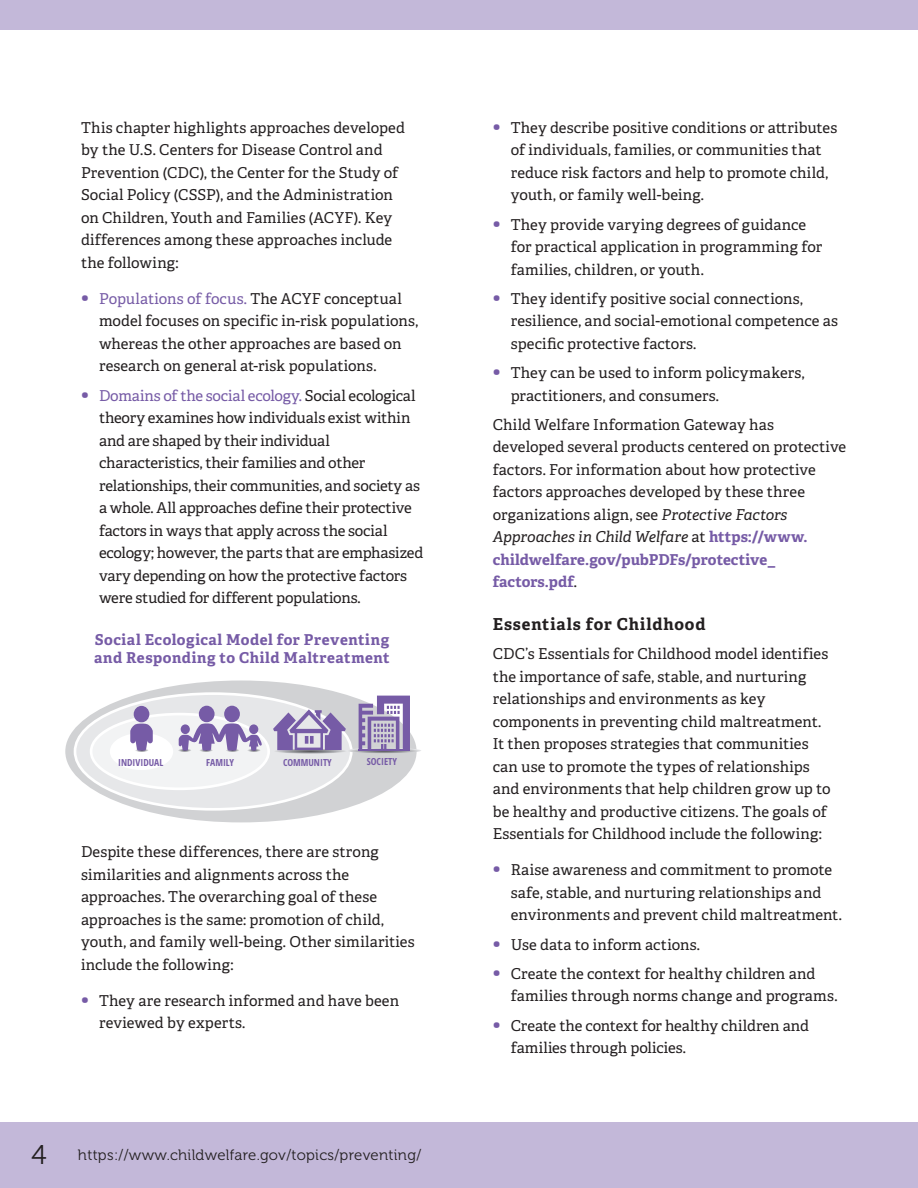
<style>
.page{position:relative;width:918px;height:1188px;background:#fff}
.page>*{position:absolute;margin:0;border:0;box-sizing:border-box;transform-origin:0 0}
.t1{font:700 16.5px "Adelle PE";letter-spacing:.055em;color:#231f20}
.t2{font:15px/22.5px "Adelle PE";color:#231f20}
.t3{font:700 15px/18px "Adelle PE";letter-spacing:.035em;color:#765ba6}
.t4{font:15px "Museo 300";letter-spacing:.02em;color:#231f20}
.s1{font-size:21px;color:#765ba6}
.s2{color:#765ba6}
.s3{font-size:27px}
.s4{font-style:italic}
.s5{font-weight:700;color:#765ba6}
</style>
<div class="page">
<div style="left:0;top:1123px;width:918px;height:65px;background:#c3b8d9"></div>
<div style="left:0;top:0;width:918px;height:29px;background:#c3b8d9"></div>
<svg style="left:64px;top:679px;width:354px;height:145px;fill:#d1d2d4"></svg>
<div style="left:75px;top:694px;width:276px;height:115px;background:#e6e7e9;border-radius:50%"></div>
<div style="left:91px;top:714px;width:178px;height:75px;background:#f2f3f4;border-radius:50%"></div>
<div style="left:90px;top:713px;width:180px;height:77px;border:3px solid #fff;border-radius:50%"></div>
<div style="left:111px;top:734px;width:61px;height:35px;background:#fff;border-radius:50%"></div>
<div style="left:110px;top:733px;width:63px;height:37px;border:3px solid #fff;border-radius:50%"></div>
<svg style="left:177px;top:706px;width:85px;height:46px"></svg>
<svg style="left:130px;top:706px;width:23px;height:46px"></svg>
<svg style="left:272px;top:696px;width:149px;height:58px"></svg>
<hr style="left:359px;top:749px;width:51px;height:2px;background:#765ba6">
<p class="t2" style="left:81px;top:116px;width:325px">This chapter highlights approaches developed by the U.S. Centers for Disease Control and Prevention (CDC), the Center for the Study of Social Policy (CSSP), and the Administration on Children, Youth and Families (ACYF). Key differences among these approaches include the following:</p>
<p class="t2" style="left:99px;top:287px;width:321px;text-indent:-18px"><span class="s1">•</span> <span class="s2">Populations of focus.</span> The ACYF conceptual model focuses on specific in-risk populations, whereas the other approaches are based on research on general at-risk populations.</p>
<p class="t2" style="left:99px;top:383px;width:326px;text-indent:-18px"><span class="s1">•</span> <span class="s2">Domains of the social ecology.</span> Social ecological theory examines how individuals exist within and are shaped by their individual characteristics, their families and other relationships, their communities, and society as a whole. All approaches define their protective factors in ways that apply across the social ecology; however, the parts that are emphasized vary depending on how the protective factors were studied for different populations.</p>
<p class="t3" style="left:94px;top:630px;width:297px">Social Ecological Model for Preventing and Responding to Child Maltreatment</p>
<p class="t2" style="left:81px;top:840px;width:335px">Despite these differences, there are strong similarities and alignments across the approaches. The overarching goal of these approaches is the same: promotion of child, youth, and family well-being. Other similarities include the following:</p>
<p class="t2" style="left:99px;top:989px;width:302px;text-indent:-18px"><span class="s1">•</span> They are research informed and have been reviewed by experts.</p>
<p class="t4" style="left:31px;top:1146px;width:391px"><span class="s3">4</span> https://www.childwelfare.gov/topics/preventing/</p>
<p class="t2" style="left:511px;top:116px;width:328px;text-indent:-18px"><span class="s1">•</span> They describe positive conditions or attributes of individuals, families, or communities that reduce risk factors and help to promote child, youth, or family well-being.</p>
<p class="t2" style="left:511px;top:212px;width:313px;text-indent:-18px"><span class="s1">•</span> They provide varying degrees of guidance for practical application in programming for families, children, or youth.</p>
<p class="t2" style="left:511px;top:287px;width:329px;text-indent:-18px"><span class="s1">•</span> They identify positive social connections, resilience, and social-emotional competence as specific protective factors.</p>
<p class="t2" style="left:511px;top:361px;width:295px;text-indent:-18px"><span class="s1">•</span> They can be used to inform policymakers, practitioners, and consumers.</p>
<p class="t2" style="left:493px;top:413px;width:355px">Child Welfare Information Gateway has developed several products centered on protective factors. For information about how protective factors approaches developed by these three organizations align, see <span class="s4">Protective Factors Approaches in Child Welfare</span> at <span class="s5">https://www. childwelfare.gov/pubPDFs/protective_ factors.pdf</span>.</p>
<h4 class="t1" style="left:493px;top:612px;width:214px">Essentials for Childhood</h4>
<p class="t2" style="left:493px;top:642px;width:340px">CDC’s Essentials for Childhood model identifies the importance of safe, stable, and nurturing relationships and environments as key components in preventing child maltreatment.<br>It then proposes strategies that communities can use to promote the types of relationships and environments that help children grow up to be healthy and productive citizens. The goals of Essentials for Childhood include the following:</p>
<p class="t2" style="left:511px;top:858px;width:333px;text-indent:-18px"><span class="s1">•</span> Raise awareness and commitment to promote safe, stable, and nurturing relationships and environments and prevent child maltreatment.</p>
<p class="t2" style="left:493px;top:932px;width:209px"><span class="s1">•</span> Use data to inform actions.</p>
<p class="t2" style="left:511px;top:962px;width:328px;text-indent:-18px"><span class="s1">•</span> Create the context for healthy children and families through norms change and programs.</p>
<p class="t2" style="left:511px;top:1013px;width:300px;text-indent:-18px"><span class="s1">•</span> Create the context for healthy children and families through policies.</p>
</div>
